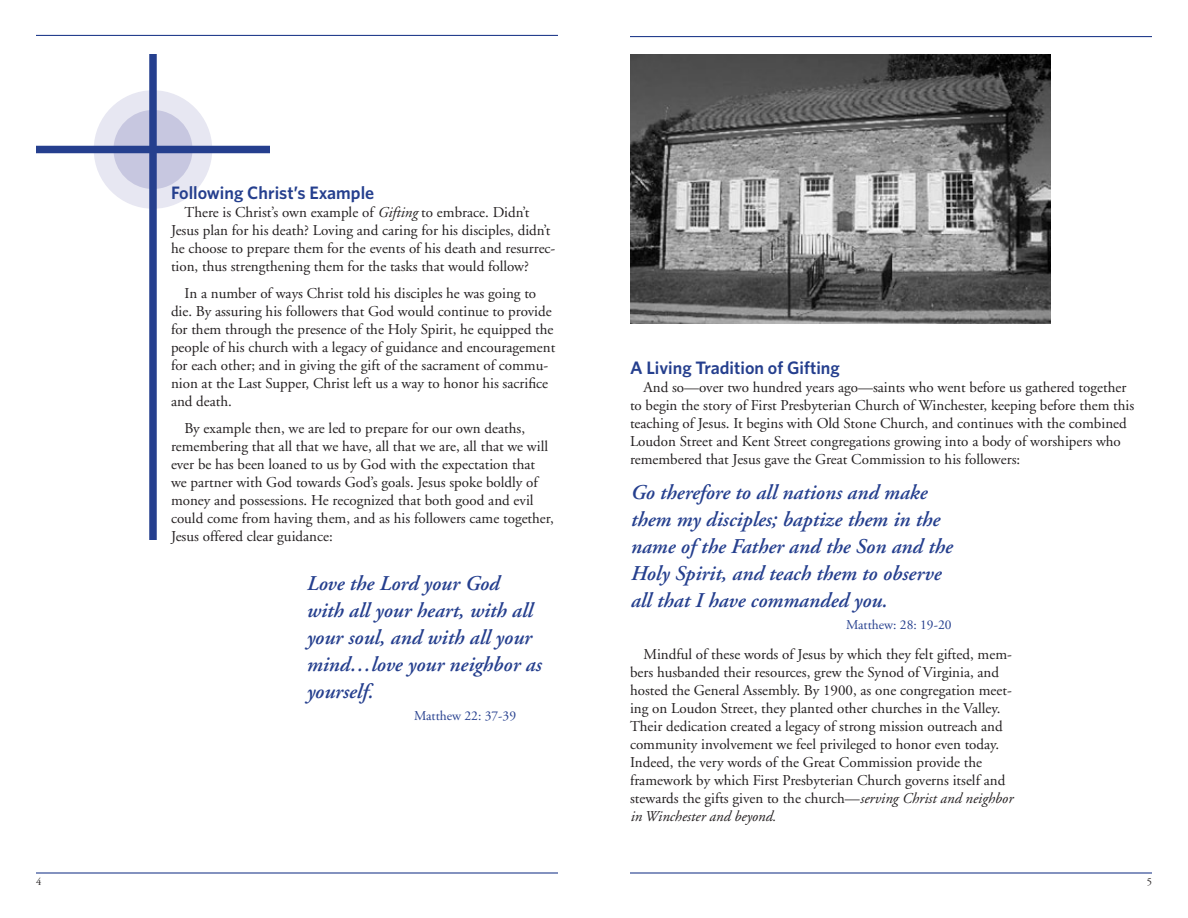
<style>
.page{position:relative;width:1188px;height:918px;background:#fff}
.page>*{position:absolute;margin:0;border:0;box-sizing:border-box;transform-origin:0 0}
.t1{font:italic 600 21px/27px "Adobe Garamond";color:#253f8e}
.t2{font:600 18px "Whitney";color:#253f8e}
.t3{font:15px/18px "Adobe Garamond";color:#231f20}
.t4{font:13.5px "Adobe Garamond";color:#253f8e}
.t5{font:10.5px "Adobe Garamond";color:#231f20}
.s1{font-style:italic}
</style>
<div class="page">
<hr style="left:36px;top:872px;width:522px;height:2px;background:#253f8e">
<hr style="left:36px;top:35px;width:522px;height:1px;background:#253f8e">
<hr style="left:630px;top:872px;width:522px;height:2px;background:#253f8e">
<hr style="left:630px;top:36px;width:522px;height:1px;background:#253f8e">
<div style="left:94px;top:90px;width:118px;height:119px;background:#e7e7f2;border-radius:50%"></div>
<div style="left:114px;top:110px;width:78px;height:79px;background:#c7c7e0;border-radius:50%"></div>
<div style="left:149px;top:54px;width:8px;height:486px;background:#253f8e"></div>
<div style="left:36px;top:146px;width:234px;height:7px;background:#253f8e"></div>
<img style="left:630px;top:54px;width:420px;height:270px">
<p class="t2" style="left:171px;top:182px;width:205px">Following Christ’s Example</p>
<p class="t3" style="left:171px;top:204px;width:386px;text-indent:14px">There is Christ’s own example of <span class="s1">Gifting</span> to embrace. Didn’t Jesus plan for his death? Loving and caring for his disciples, didn’t he choose to prepare them for the events of his death and resurrec&shy;tion, thus strengthening them for the tasks that would follow?</p>
<p class="t3" style="left:171px;top:285px;width:386px;text-indent:14px">In a number of ways Christ told his disciples he was going to die. By assuring his followers that God would continue to provide for them through the presence of the Holy Spirit, he equipped the people of his church with a legacy of guidance and encouragement for each other; and in giving the gift of the sacrament of commu&shy;nion at the Last Supper, Christ left us a way to honor his sacrifice and death.</p>
<p class="t3" style="left:171px;top:420px;width:384px;text-indent:14px">By example then, we are led to prepare for our own deaths, remembering that all that we have, all that we are, all that we will ever be has been loaned to us by God with the expectation that we partner with God towards God’s goals. Jesus spoke boldly of money and possessions. He recognized that both good and evil could come from having them, and as his followers came together, Jesus offered clear guidance:</p>
<h1 class="t1" style="left:306px;top:570px;width:236px">Love the Lord your God with all your heart, with all your soul, and with all your mind…love your neighbor as yourself.</h1>
<p class="t4" style="left:414px;top:709px;width:104px">Matthew 22: 37-39</p>
<p class="t2" style="left:630px;top:357px;width:211px">A Living Tradition of Gifting</p>
<p class="t3" style="left:630px;top:379px;width:506px;text-indent:14px">And so—over two hundred years ago—saints who went before us gathered together to begin the story of First Presbyterian Church of Winchester, keeping before them this teaching of Jesus. It begins with Old Stone Church, and continues with the combined Loudon Street and Kent Street congregations growing into a body of worshipers who remembered that Jesus gave the Great Commission to his followers:</p>
<h1 class="t1" style="left:630px;top:479px;width:323px">Go therefore to all nations and make them my disciples; baptize them in the name of the Father and the Son and the Holy Spirit, and teach them to observe all that I have commanded you.</h1>
<p class="t4" style="left:846px;top:618px;width:107px">Matthew: 28: 19-20</p>
<p class="t3" style="left:630px;top:646px;width:384px;text-indent:14px">Mindful of these words of Jesus by which they felt gifted, mem&shy;bers husbanded their resources, grew the Synod of Virginia, and hosted the General Assembly. By 1900, as one congregation meet&shy;ing on Loudon Street, they planted other churches in the Valley.<br>Their dedication created a legacy of strong mission outreach and community involvement we feel privileged to honor even today.<br>Indeed, the very words of the Great Commission provide the framework by which First Presbyterian Church governs itself and stewards the gifts given to the church—<span class="s1">serving Christ and neighbor in Winchester and beyond.</span></p>
<p class="t5" style="left:36px;top:876px;width:7px">4</p>
<p class="t5" style="left:1147px;top:876px;width:7px">5</p>
</div>
